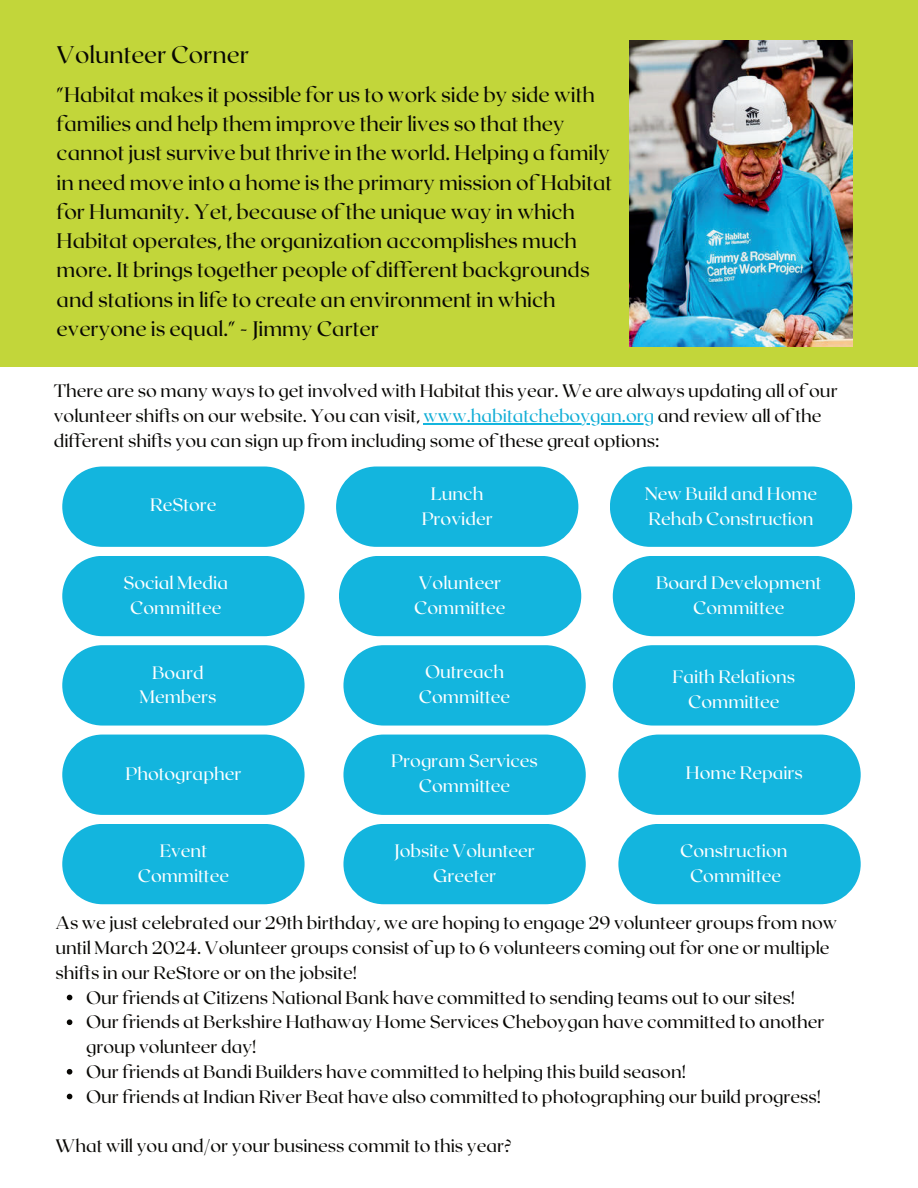
<style>
.page{position:relative;width:918px;height:1188px;background:#fff}
.page>*{position:absolute;margin:0;border:0;box-sizing:border-box;transform-origin:0 0}
.t1{font:24px "Roxborough CF";color:#080704}
.t2{font:21px/29.2px "Roxborough CF";color:#080704}
.t3{font:18px/24.8px "Roxborough CF";color:#080704}
.t4{font:18px/24.8px "Roxborough CF";color:#fff;text-align:center}
.s1{color:#13aed6}
</style>
<div class="page">
<div style="left:0;top:0;width:918px;height:367px;background:#c2d63a"></div>
<img style="left:630px;top:40px;width:223px;height:307px">
<hr style="left:424px;top:423px;width:230px;height:1px;background:#13b5de">
<div style="left:336px;top:467px;width:242px;height:80px;background:#13b5de;border-radius:40px"></div>
<div style="left:610px;top:467px;width:242px;height:80px;background:#13b5de;border-radius:40px"></div>
<div style="left:618px;top:824px;width:243px;height:80px;background:#13b5de;border-radius:40px"></div>
<div style="left:62px;top:467px;width:243px;height:80px;background:#13b5de;border-radius:40px"></div>
<div style="left:613px;top:556px;width:242px;height:80px;background:#13b5de;border-radius:40px"></div>
<div style="left:618px;top:735px;width:243px;height:80px;background:#13b5de;border-radius:40px"></div>
<div style="left:613px;top:645px;width:242px;height:81px;background:#13b5de;border-radius:40px"></div>
<div style="left:343px;top:824px;width:243px;height:80px;background:#13b5de;border-radius:40px"></div>
<div style="left:62px;top:735px;width:243px;height:80px;background:#13b5de;border-radius:40px"></div>
<div style="left:62px;top:645px;width:243px;height:81px;background:#13b5de;border-radius:40px"></div>
<div style="left:62px;top:824px;width:243px;height:80px;background:#13b5de;border-radius:40px"></div>
<div style="left:343px;top:735px;width:243px;height:80px;background:#13b5de;border-radius:40px"></div>
<div style="left:62px;top:556px;width:243px;height:80px;background:#13b5de;border-radius:40px"></div>
<div style="left:343px;top:645px;width:243px;height:81px;background:#13b5de;border-radius:40px"></div>
<div style="left:339px;top:556px;width:242px;height:80px;background:#13b5de;border-radius:40px"></div>
<svg style="left:67px;top:995px;width:5px;height:5px"></svg>
<svg style="left:67px;top:1019px;width:5px;height:6px"></svg>
<svg style="left:67px;top:1069px;width:5px;height:6px"></svg>
<svg style="left:67px;top:1094px;width:5px;height:5px"></svg>
<h1 class="t1" style="left:57px;top:39px;width:194px">Volunteer Corner</h1>
<p class="t2" style="left:57px;top:80px;width:557px">"Habitat makes it possible for us to work side by side with families and help them improve their lives so that they cannot just survive but thrive in the world. Helping a family in need move into a home is the primary mission of Habitat for Humanity. Yet, because of the unique way in which Habitat operates, the organization accomplishes much more. It brings together people of different backgrounds and stations in life to create an environment in which everyone is equal." - Jimmy Carter</p>
<p class="t3" style="left:54px;top:379px;width:785px">There are so many ways to get involved with Habitat this year. We are always updating all of our volunteer shifts on our website. You can visit, <span class="s1">www.habitatcheboygan.org</span> and review all of the different shifts you can sign up from including some of these great options:</p>
<p class="t4" style="left:422px;top:481px;width:73px">Lunch<br>Provider</p>
<p class="t4" style="left:645px;top:481px;width:174px;text-align:left">New Build and Home<br>Rehab Construction</p>
<p class="t4" style="left:150px;top:492px;width:68px">ReStore</p>
<p class="t4" style="left:123px;top:570px;width:106px">Social Media<br>Committee</p>
<p class="t4" style="left:414px;top:570px;width:93px;text-align:left">Volunteer<br>Committee</p>
<p class="t4" style="left:656px;top:570px;width:167px">Board Development<br>Committee</p>
<p class="t4" style="left:139px;top:660px;width:79px">Board<br>Members</p>
<p class="t4" style="left:419px;top:660px;width:93px">Outreach<br>Committee</p>
<p class="t4" style="left:673px;top:664px;width:124px">Faith Relations<br>Committee</p>
<p class="t4" style="left:125px;top:762px;width:118px">Photographer</p>
<p class="t4" style="left:391px;top:748px;width:148px">Program Services<br>Committee</p>
<p class="t4" style="left:686px;top:760px;width:119px">Home Repairs</p>
<p class="t4" style="left:138px;top:839px;width:93px">Event<br>Committee</p>
<p class="t4" style="left:394px;top:839px;width:142px">Jobsite Volunteer<br>Greeter</p>
<p class="t4" style="left:680px;top:838px;width:109px">Construction<br>Committee</p>
<p class="t3" style="left:56px;top:911px;width:783px">As we just celebrated our 29th birthday, we are hoping to engage 29 volunteer groups from now</p>
<p class="t3" style="left:56px;top:935px;width:776px">until March 2024. Volunteer groups consist of up to 6 volunteers coming out for one or multiple</p>
<p class="t3" style="left:56px;top:960px;width:303px">shifts in our ReStore or on the jobsite!</p>
<p class="t3" style="left:86px;top:985px;width:710px">Our friends at Citizens National Bank have committed to sending teams out to our sites!</p>
<p class="t3" style="left:86px;top:1010px;width:740px">Our friends at Berkshire Hathaway Home Services Cheboygan have committed to another</p>
<p class="t3" style="left:86px;top:1034px;width:172px">group volunteer day!</p>
<p class="t3" style="left:86px;top:1059px;width:601px">Our friends at Bandi Builders have committed to helping this build season!</p>
<p class="t3" style="left:86px;top:1084px;width:736px">Our friends at Indian River Beat have also committed to photographing our build progress!</p>
<p class="t3" style="left:56px;top:1133px;width:458px">What will you and/or your business commit to this year?</p>
</div>
